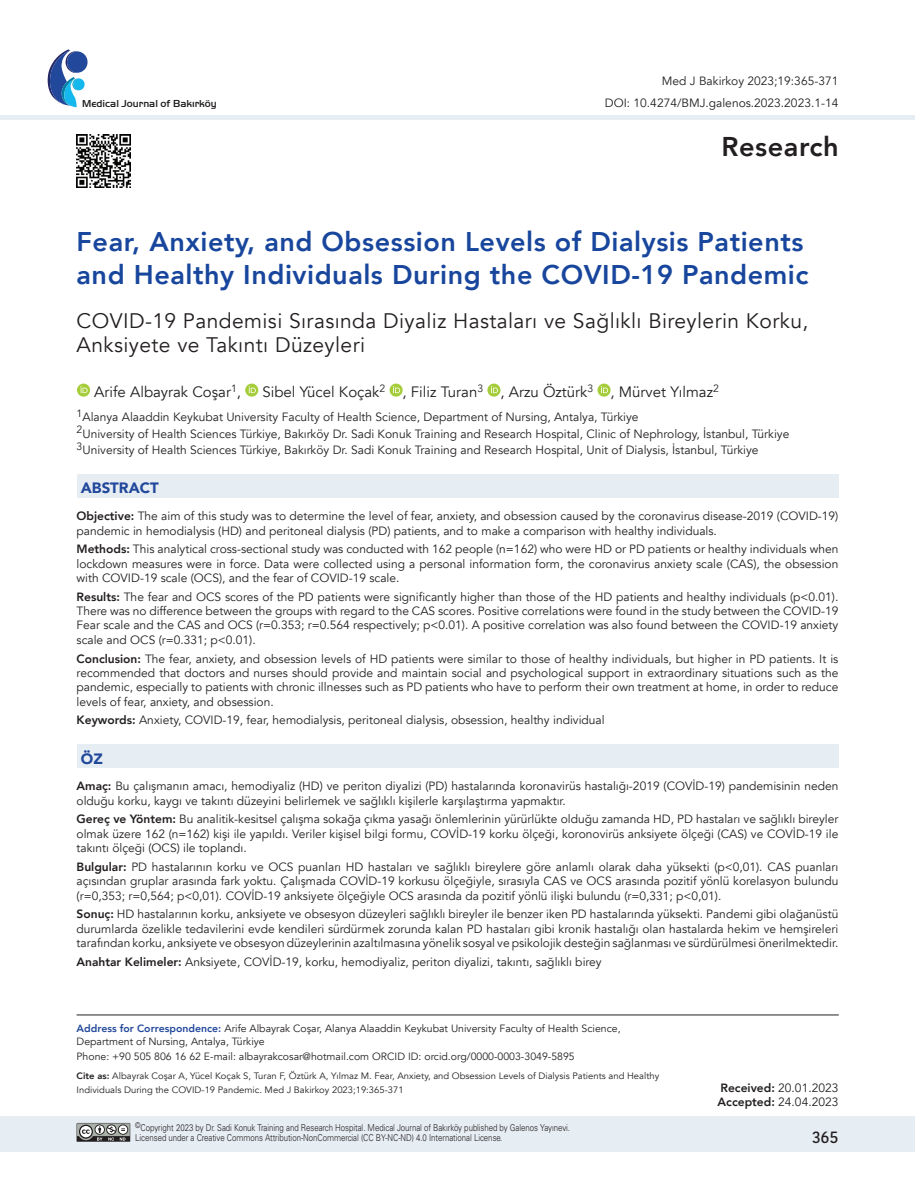
<style>
.page{position:relative;width:915px;height:1191px;background:#fff}
.page>*{position:absolute;margin:0;border:0;box-sizing:border-box;transform-origin:0 0}
.t1{font:800 27.15px "Avenir";letter-spacing:.02em;color:#231f20}
.t2{font:800 27px/32.4px "Avenir";letter-spacing:.02em;color:#18469d}
.t3{font:21px/24px "Avenir";letter-spacing:.02em;color:#231f20}
.t4{font:500 16.5px "Kohinoor Devanagari";color:#231f20}
.t5{font:15px "Avenir";color:#231f20}
.t6{font:900 15px "Avenir";color:#22489b}
.t7{font:12px/14.4px "Avenir";color:#231f20;text-align:justify}
.t8{font:10.5px/12.8px "Avenir";color:#231f20}
.t9{font:500 10.5px "Handel Got D";color:#231f20}
.t10{font:9.45px/10.5px "Univers Light Tr";letter-spacing:-.005em;color:#231f20;scale:.83 1}
.t11{font:9.3px/13.5px "Avenir";color:#231f20}
.s1{font-weight:800}
.s2{font-weight:800;color:#22489b}
</style>
<div class="page">
<div style="left:0;top:1116px;width:914px;height:35px;background:#e6edf3"></div>
<hr style="left:0;top:115px;width:914px;height:4px;background:#e6edf3">
<svg style="left:48px;top:49px;width:40px;height:58px"></svg>
<hr style="left:77px;top:1014px;width:761px;height:1px;background:#231f20">
<svg style="left:77px;top:1123px;width:53px;height:18px"></svg>
<img style="left:77px;top:134px;width:53px;height:54px">
<svg style="left:77px;top:383px;width:13px;height:13px"></svg>
<svg style="left:80px;top:386px;width:8px;height:7px"></svg>
<svg style="left:245px;top:383px;width:13px;height:13px"></svg>
<svg style="left:248px;top:386px;width:8px;height:7px"></svg>
<svg style="left:389px;top:383px;width:13px;height:13px"></svg>
<svg style="left:393px;top:386px;width:7px;height:7px"></svg>
<svg style="left:487px;top:383px;width:13px;height:13px"></svg>
<svg style="left:490px;top:386px;width:8px;height:7px"></svg>
<svg style="left:597px;top:383px;width:13px;height:13px"></svg>
<svg style="left:600px;top:386px;width:8px;height:7px"></svg>
<div style="left:77px;top:474px;width:761px;height:23px;background:#e6edf3"></div>
<div style="left:77px;top:744px;width:761px;height:23px;background:#e6edf3"></div>
<p class="t9" style="left:82px;top:98px;width:136px">Medical Journal of Bakırköy</p>
<p class="t7" style="left:661px;top:74px;width:178px">Med J Bakirkoy 2023;19:365-371</p>
<p class="t7" style="left:604px;top:96px;width:235px">DOI: 10.4274/BMJ.galenos.2023.2023.1-14</p>
<h1 class="t1" style="left:721px;top:126px;width:119px">Research</h1>
<h2 class="t2" style="left:77px;top:226px;width:733px">Fear, Anxiety, and Obsession Levels of Dialysis Patients and Healthy Individuals During the COVID-19 Pandemic</h2>
<h3 class="t3" style="left:77px;top:309px;width:733px">COVID-19 Pandemisi Sırasında Diyaliz Hastaları ve Sağlıklı Bireylerin Korku,<br>Anksiyete ve Takıntı Düzeyleri</h3>
<p class="t5" style="left:94px;top:382px;width:148px">Arife Albayrak Coşar<sup>1</sup>,</p>
<p class="t5" style="left:262px;top:382px;width:458px">Sibel Yücel Koçak<sup>2</sup> , Filiz Turan<sup>3</sup> , Arzu Öztürk<sup>3</sup> , Mürvet Yılmaz<sup>2</sup></p>
<p class="t7" style="left:77px;top:409px;width:714px;line-height:16.5px;text-align:left"><sup>1</sup>Alanya Alaaddin Keykubat University Faculty of Health Science, Department of Nursing, Antalya, Türkiye<br><sup>2</sup>University of Health Sciences Türkiye, Bakırköy Dr. Sadi Konuk Training and Research Hospital, Clinic of Nephrology, İstanbul, Türkiye<br><sup>3</sup>University of Health Sciences Türkiye, Bakırköy Dr. Sadi Konuk Training and Research Hospital, Unit of Dialysis, İstanbul, Türkiye</p>
<p class="t6" style="left:81px;top:475px;width:79px">ABSTRACT</p>
<p class="t7" style="left:77px;top:509px;width:763px"><span class="s1">Objective:</span> The aim of this study was to determine the level of fear, anxiety, and obsession caused by the coronavirus disease-2019 (COVID-19) pandemic in hemodialysis (HD) and peritoneal dialysis (PD) patients, and to make a comparison with healthy individuals.</p>
<p class="t7" style="left:77px;top:542px;width:763px"><span class="s1">Methods:</span> This analytical cross-sectional study was conducted with 162 people (n=162) who were HD or PD patients or healthy individuals when lockdown measures were in force. Data were collected using a personal information form, the coronavirus anxiety scale (CAS), the obsession with COVID-19 scale (OCS), and the fear of COVID-19 scale.</p>
<p class="t7" style="left:77px;top:589px;width:763px"><span class="s1">Results:</span> The fear and OCS scores of the PD patients were significantly higher than those of the HD patients and healthy individuals (p&lt;0.01).<br>There was no difference between the groups with regard to the CAS scores. Positive correlations were found in the study between the COVID-19<br>Fear scale and the CAS and OCS (r=0.353; r=0.564 respectively; p&lt;0.01). A positive correlation was also found between the COVID-19 anxiety scale and OCS (r=0.331; p&lt;0.01).</p>
<p class="t7" style="left:77px;top:651px;width:763px"><span class="s1">Conclusion:</span> The fear, anxiety, and obsession levels of HD patients were similar to those of healthy individuals, but higher in PD patients. It is recommended that doctors and nurses should provide and maintain social and psychological support in extraordinary situations such as the pandemic, especially to patients with chronic illnesses such as PD patients who have to perform their own treatment at home, in order to reduce levels of fear, anxiety, and obsession.</p>
<p class="t7" style="left:77px;top:713px;width:529px"><span class="s1">Keywords:</span> Anxiety, COVID-19, fear, hemodialysis, peritoneal dialysis, obsession, healthy individual</p>
<p class="t6" style="left:81px;top:745px;width:23px">ÖZ</p>
<p class="t7" style="left:77px;top:779px;width:763px"><span class="s1">Amaç:</span> Bu çalışmanın amacı, hemodiyaliz (HD) ve periton diyalizi (PD) hastalarında koronavirüs hastalığı-2019 (COVİD-19) pandemisinin neden olduğu korku, kaygı ve takıntı düzeyini belirlemek ve sağlıklı kişilerle karşılaştırma yapmaktır.</p>
<p class="t7" style="left:77px;top:812px;width:763px"><span class="s1">Gereç ve Yöntem:</span> Bu analitik-kesitsel çalışma sokağa çıkma yasağı önlemlerinin yürürlükte olduğu zamanda HD, PD hastaları ve sağlıklı bireyler olmak üzere 162 (n=162) kişi ile yapıldı. Veriler kişisel bilgi formu, COVİD-19 korku ölçeği, koronovirüs anksiyete ölçeği (CAS) ve COVİD-19 ile takıntı ölçeği (OCS) ile toplandı.</p>
<p class="t7" style="left:77px;top:859px;width:763px"><span class="s1">Bulgular:</span> PD hastalarının korku ve OCS puanları HD hastaları ve sağlıklı bireylere göre anlamlı olarak daha yüksekti (p&lt;0,01). CAS puanları açısından gruplar arasında fark yoktu. Çalışmada COVİD-19 korkusu ölçeğiyle, sırasıyla CAS ve OCS arasında pozitif yönlü korelasyon bulundu (r=0,353; r=0,564; p&lt;0,01). COVİD-19 anksiyete ölçeğiyle OCS arasında da pozitif yönlü ilişki bulundu (r=0,331; p&lt;0,01).</p>
<p class="t7" style="left:77px;top:907px;width:763px"><span class="s1">Sonuç:</span> HD hastalarının korku, anksiyete ve obsesyon düzeyleri sağlıklı bireyler ile benzer iken PD hastalarında yüksekti. Pandemi gibi olağanüstü durumlarda özelikle tedavilerini evde kendileri sürdürmek zorunda kalan PD hastaları gibi kronik hastalığı olan hastalarda hekim ve hemşireleri tarafından korku, anksiyete ve obsesyon düzeylerinin azaltılmasına yönelik sosyal ve psikolojik desteğin sağlanması ve sürdürülmesi önerilmektedir.</p>
<p class="t7" style="left:77px;top:954px;width:526px"><span class="s1">Anahtar Kelimeler:</span> Anksiyete, COVİD-19, korku, hemodiyaliz, periton diyalizi, takıntı, sağlıklı birey</p>
<p class="t8" style="left:77px;top:1022px;width:545px"><span class="s2">Address for Correspondence:</span> Arife Albayrak Coşar, Alanya Alaaddin Keykubat University Faculty of Health Science,<br>Department of Nursing, Antalya, Türkiye</p>
<p class="t8" style="left:77px;top:1050px;width:499px">Phone: +90 505 806 16 62 E-mail: albayrakcosar@hotmail.com ORCID ID: orcid.org/0000-0003-3049-5895</p>
<p class="t11" style="left:77px;top:1069px;width:584px"><span class="s1">Cite as:</span> Albayrak Coşar A, Yücel Koçak S, Turan F, Öztürk A, Yılmaz M. Fear, Anxiety, and Obsession Levels of Dialysis Patients and Healthy<br>Individuals During the COVID-19 Pandemic. Med J Bakirkoy 2023;19:365-371</p>
<p class="t10" style="left:135px;top:1121px;width:525px"><sup>©</sup>Copyright 2023 by Dr. Sadi Konuk Training and Research Hospital. Medical Journal of Bakırköy published by Galenos Yayınevi.<br>Licensed under a Creative Commons Attribution-NonCommercial (CC BY-NC-ND) 4.0 International License.</p>
<p class="t7" style="left:717px;top:1080px;width:122px"><span class="s1">Received:</span> 20.01.2023<br><span class="s1">Accepted:</span> 24.04.2023</p>
<h3 class="t4" style="left:811px;top:1127px;width:28px">365</h3>
</div>
